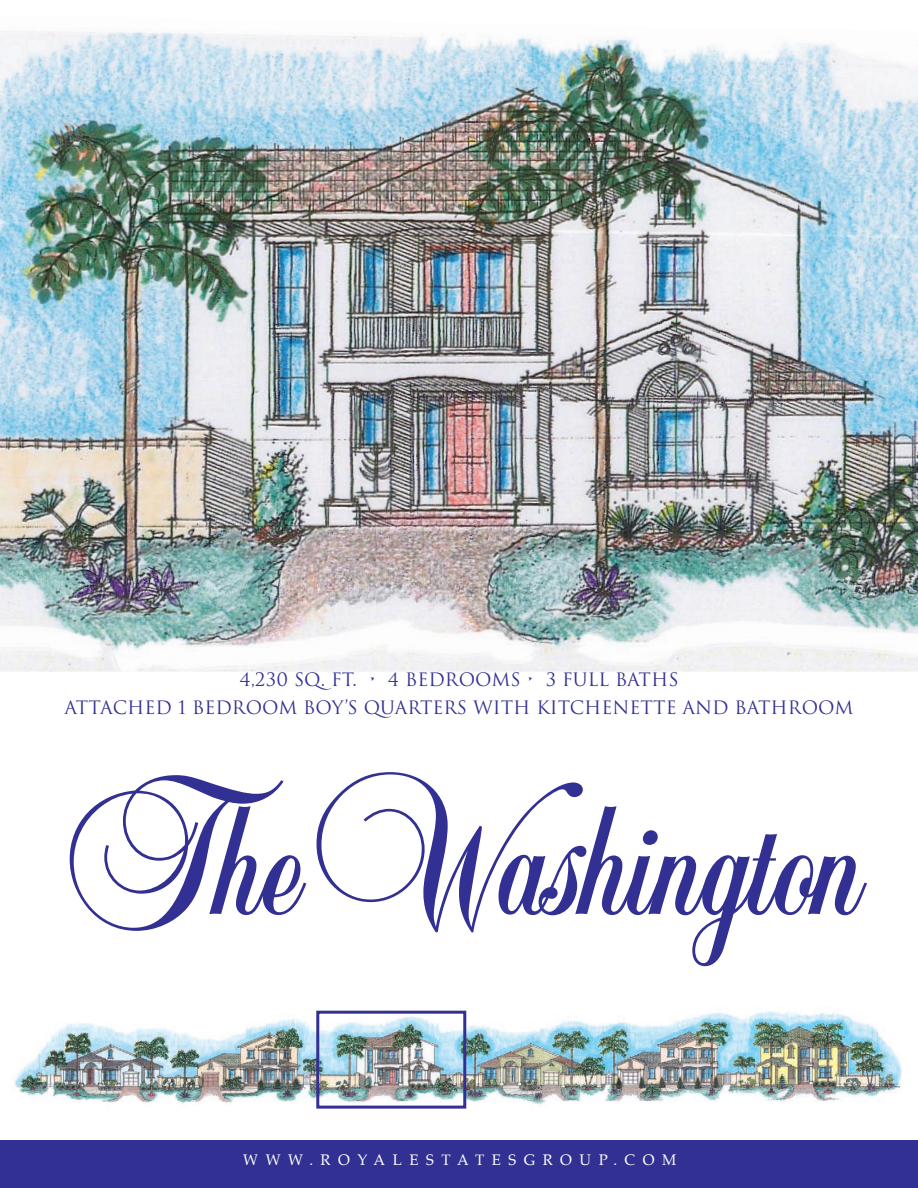
<style>
.page{position:relative;width:918px;height:1188px;background:#fff}
.page>*{position:absolute;margin:0;border:0;box-sizing:border-box;transform-origin:0 0}
.t1{font:235.5px "Balmoral Plain";color:#323092}
.t2{font:18px "Trajan";color:#323092}
.t3{font:15px "Palatino";letter-spacing:.5em;color:#fff}
</style>
<div class="page">
<div style="left:0;top:1140px;width:918px;height:48px;background:#323092"></div>
<img style="left:0;top:31px;width:918px;height:641px">
<img style="left:14px;top:1010px;width:888px;height:98px">
<div style="left:316px;top:1011px;width:150px;height:98px;border:3px solid #323092"></div>
<p class="t2" style="left:239px;top:669px;width:441px">4,230 S Q. FT. • 4 BEDROOMS • 3 FULL BATHS</p>
<p class="t2" style="left:65px;top:697px;width:790px">ATTACHED 1 BEDROOM BOY’S QUARTERS WITH KITCHENETTE AND BATHROOM</p>
<p class="t1" style="left:60px;top:695px;width:805px">The Washington</p>
<p class="t3" style="left:243px;top:1150px;width:179px">WWW.R OYA LES</p>
<p class="t3" style="left:441px;top:1150px;width:67px">TA TESGR</p>
<p class="t3" style="left:560px;top:1150px;width:117px">OUP.COM</p>
</div>
